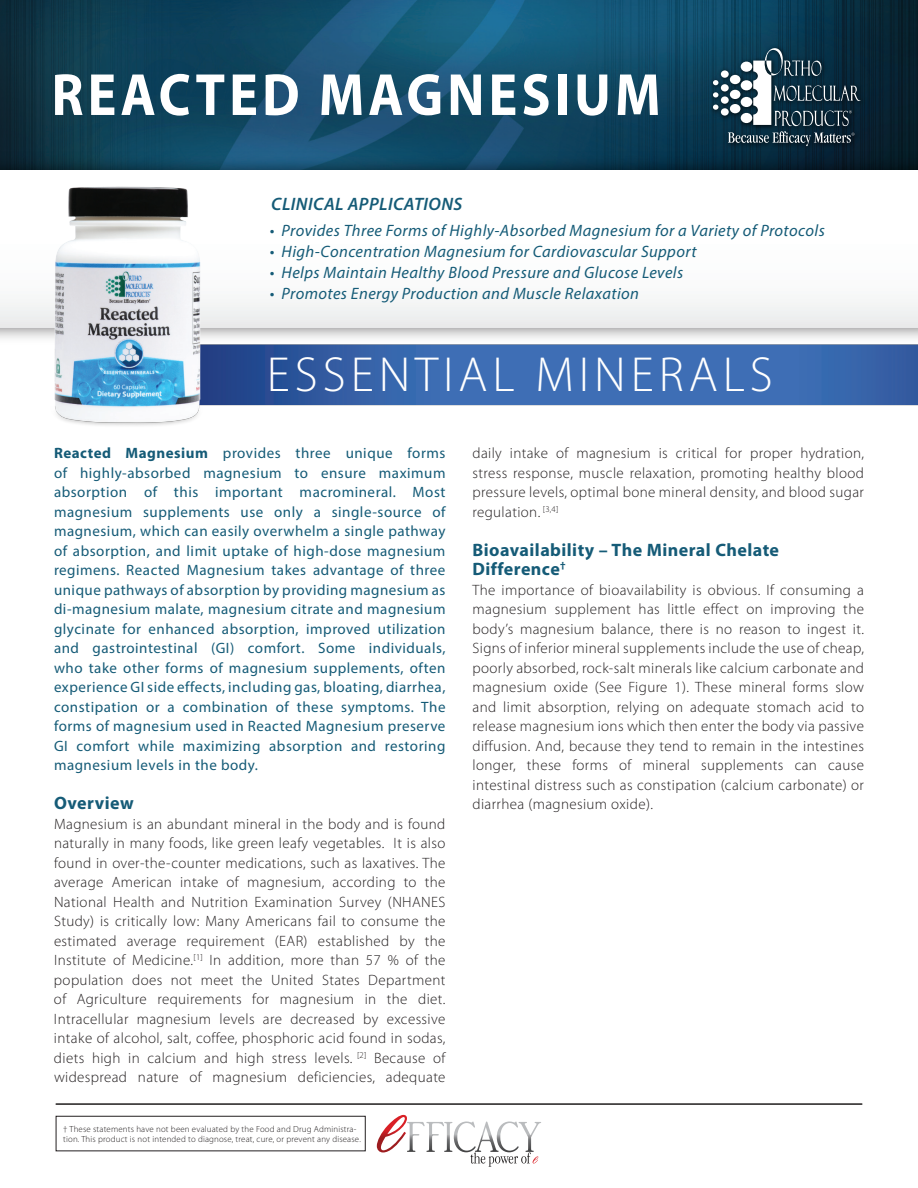
<style>
.page{position:relative;width:918px;height:1188px;background:#fff}
.page>*{position:absolute;margin:0;border:0;box-sizing:border-box;transform-origin:0 0}
.t1{font:700 60px "Myriad Pro";letter-spacing:.075em;color:#fff;scale:.9 1}
.t2{font:300 49.5px "Myriad Pro";letter-spacing:.1em;color:#fff}
.t3{font:700 18px/19.5px "Myriad Pro";letter-spacing:.025em;color:#155b77}
.t4{font:italic 600 18px "Myriad Pro";letter-spacing:.025em;color:#155b77}
.t5{font:italic 16.5px "Myriad Pro";letter-spacing:.025em;color:#155b77}
.t6{font:300 15px/19.5px "Myriad Pro";letter-spacing:.025em;color:#231f20;text-align:justify}
.t7{font:15px/19.5px "Myriad Pro";letter-spacing:.035em;color:#155b77;text-align:justify}
.t8{font:300 8.85px/10.6px "Myriad Pro";letter-spacing:.02em;color:#231f20}
.s1{font-weight:700}
</style>
<div class="page">
<img style="left:0;top:0;width:918px;height:148px">
<img style="left:0;top:148px;width:918px;height:191px">
<div style="left:0;top:170px;width:918px;height:158px;background:#fff"></div>
<img style="left:708px;top:43px;width:160px;height:111px">
<div style="left:721px;top:70px;width:8px;height:8px;background:#fff;border-radius:50%"></div>
<div style="left:721px;top:84px;width:8px;height:8px;background:#fff;border-radius:50%"></div>
<div style="left:721px;top:96px;width:8px;height:8px;background:#fff;border-radius:50%"></div>
<div style="left:721px;top:108px;width:8px;height:8px;background:#fff;border-radius:50%"></div>
<svg style="left:713px;top:80px;width:5px;height:5px"></svg>
<svg style="left:713px;top:92px;width:5px;height:6px"></svg>
<svg style="left:713px;top:105px;width:5px;height:5px"></svg>
<svg style="left:728px;top:48px;width:133px;height:98px"></svg>
<svg style="left:377px;top:1115px;width:164px;height:52px"></svg>
<hr style="left:56px;top:1103px;width:806px;height:2px;background:#211e1e">
<img style="left:209px;top:307px;width:709px;height:99px">
<div style="left:56px;top:1116px;width:310px;height:35px;border:1px solid #231f20"></div>
<img style="left:47px;top:186px;width:162px;height:240px">
<h1 class="t1" style="left:52px;top:56px;width:678px">REACTED MAGNESIUM</h1>
<p class="t4" style="left:271px;top:193px;width:193px">CLINICAL APPLICATIONS</p>
<p class="t5" style="left:270px;top:220px;width:557px">• Provides Three Forms of Highly-Absorbed Magnesium for a Variety of Protocols</p>
<p class="t5" style="left:270px;top:241px;width:428px">• High-Concentration Magnesium for Cardiovascular Support</p>
<p class="t5" style="left:270px;top:262px;width:415px">• Helps Maintain Healthy Blood Pressure and Glucose Levels</p>
<p class="t5" style="left:270px;top:283px;width:371px">• Promotes Energy Production and Muscle Relaxation</p>
<h2 class="t2" style="left:267px;top:345px;width:507px">ESSENTIAL MINERALS</h2>
<p class="t7" style="left:54px;top:443px;width:393px"><span class="s1">Reacted Magnesium</span> provides three unique forms of highly-absorbed magnesium to ensure maximum absorption of this important macromineral. Most magnesium supplements use only a single-source of magnesium, which can easily overwhelm a single pathway of absorption, and limit uptake of high-dose magnesium regimens. Reacted Magnesium takes advantage of three unique pathways of absorption by providing magnesium as di-magnesium malate, magnesium citrate and magnesium glycinate for enhanced absorption, improved utilization and gastrointestinal (GI) comfort. Some individuals, who take other forms of magnesium supplements, often experience GI side effects, including gas, bloating, diarrhea, constipation or a combination of these symptoms. The forms of magnesium used in Reacted Magnesium preserve GI comfort while maximizing absorption and restoring magnesium levels in the body.</p>
<p class="t3" style="left:54px;top:793px;width:81px">Overview</p>
<p class="t6" style="left:54px;top:814px;width:393px">Magnesium is an abundant mineral in the body and is found naturally in many foods, like green leafy vegetables. It is also found in over-the-counter medications, such as laxatives. The average American intake of magnesium, according to the National Health and Nutrition Examination Survey (NHANES Study) is critically low: Many Americans fail to consume the estimated average requirement (EAR) established by the Institute of Medicine.<sup>[1]</sup> In addition, more than 57 % of the population does not meet the United States Department of Agriculture requirements for magnesium in the diet.<br>Intracellular magnesium levels are decreased by excessive intake of alcohol, salt, coffee, phosphoric acid found in sodas, diets high in calcium and high stress levels. <sup>[2]</sup> Because of widespread nature of magnesium deficiencies, adequate</p>
<p class="t8" style="left:63px;top:1123px;width:299px">† These statements have not been evaluated by the Food and Drug Administra&shy;tion. This product is not intended to diagnose, treat, cure, or prevent any disease.</p>
<p class="t6" style="left:473px;top:443px;width:393px">daily intake of magnesium is critical for proper hydration, stress response, muscle relaxation, promoting healthy blood pressure levels, optimal bone mineral density, and blood sugar regulation. <sup>[3,4]</sup></p>
<p class="t3" style="left:472px;top:539px;width:308px">Bioavailability – The Mineral Chelate<br>Difference<sup>†</sup></p>
<p class="t6" style="left:472px;top:580px;width:393px">The importance of bioavailability is obvious. If consuming a magnesium supplement has little effect on improving the body’s magnesium balance, there is no reason to ingest it.<br>Signs of inferior mineral supplements include the use of cheap, poorly absorbed, rock-salt minerals like calcium carbonate and magnesium oxide (See Figure 1). These mineral forms slow and limit absorption, relying on adequate stomach acid to release magnesium ions which then enter the body via passive diffusion. And, because they tend to remain in the intestines longer, these forms of mineral supplements can cause intestinal distress such as constipation (calcium carbonate) or diarrhea (magnesium oxide).</p>
</div>
